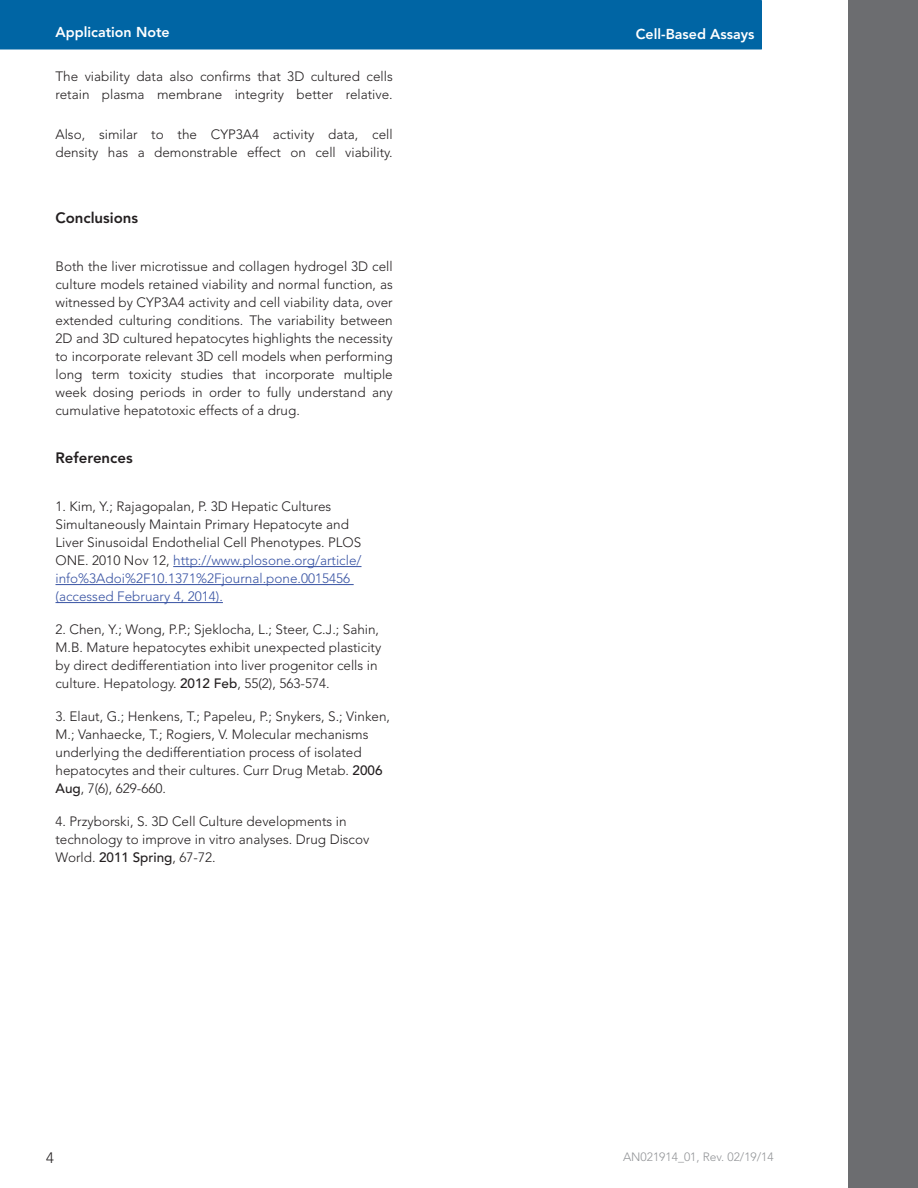
<style>
.page{position:relative;width:918px;height:1188px;background:#fff}
.page>*{position:absolute;margin:0;border:0;box-sizing:border-box;transform-origin:0 0}
.t1{font:800 15px "Avenir LT Std";color:#231f20}
.t2{font:300 15px "Avenir LT Std";color:#231f20}
.t3{font:800 14.25px "Avenir LT Std";color:#fff}
.t4{font:300 13.5px/18px "Avenir LT Std";color:#231f20}
.t5{font:300 12px "Avenir LT Std";color:#939598}
.s1{color:#3853a3}
.s2{font-weight:500}
</style>
<div class="page">
<div style="left:848px;top:0;width:70px;height:1188px;background:#6c6d70"></div>
<div style="left:0;top:0;width:762px;height:50px;background:#0065a4"></div>
<hr style="left:173px;top:566px;width:189px;height:1px;background:#3853a3">
<hr style="left:56px;top:584px;width:298px;height:1px;background:#3853a3">
<hr style="left:56px;top:602px;width:167px;height:1px;background:#3853a3">
<p class="t3" style="left:56px;top:24px;width:116px">Application Note</p>
<p class="t3" style="left:636px;top:25px;width:120px">Cell-Based Assays</p>
<p class="t4" style="left:56px;top:68px;width:339px">The viability data also confirms that 3D cultured cells retain plasma membrane integrity better relative.</p>
<p class="t4" style="left:56px;top:126px;width:339px">Also, similar to the CYP3A4 activity data, cell density has a demonstrable effect on cell viability.</p>
<p class="t1" style="left:56px;top:209px;width:84px">Conclusions</p>
<p class="t4" style="left:56px;top:258px;width:339px;text-align:justify">Both the liver microtissue and collagen hydrogel 3D cell culture models retained viability and normal function, as witnessed by CYP3A4 activity and cell viability data, over extended culturing conditions. The variability between 2D and 3D cultured hepatocytes highlights the necessity to incorporate relevant 3D cell models when performing long term toxicity studies that incorporate multiple week dosing periods in order to fully understand any cumulative hepatotoxic effects of a drug.</p>
<p class="t1" style="left:56px;top:449px;width:79px">References</p>
<p class="t4" style="left:56px;top:498px;width:308px">1. Kim, Y.; Rajagopalan, P. 3D Hepatic Cultures Simultaneously Maintain Primary Hepatocyte and Liver Sinusoidal Endothelial Cell Phenotypes. PLOS ONE. 2010 Nov 12, <span class="s1">http://www.plosone.org/article/ info%3Adoi%2F10.1371%2Fjournal.pone.0015456 (accessed February 4, 2014).</span></p>
<p class="t4" style="left:56px;top:621px;width:327px">2. Chen, Y.; Wong, P.P.; Sjeklocha, L.; Steer, C.J.; Sahin, M.B. Mature hepatocytes exhibit unexpected plasticity by direct dedifferentiation into liver progenitor cells in culture. Hepatology. <span class="s2">2012 Feb</span>, 55(2), 563-574.</p>
<p class="t4" style="left:56px;top:708px;width:336px">3. Elaut, G.; Henkens, T.; Papeleu, P.; Snykers, S.; Vinken, M.; Vanhaecke, T.; Rogiers, V. Molecular mechanisms underlying the dedifferentiation process of isolated hepatocytes and their cultures. Curr Drug Metab. <span class="s2">2006<br>Aug</span>, 7(6), 629-660.</p>
<p class="t4" style="left:56px;top:813px;width:315px">4. Przyborski, S. 3D Cell Culture developments in technology to improve in vitro analyses. Drug Discov<br>World. <span class="s2">2011 Spring</span>, 67-72.</p>
<p class="t2" style="left:46px;top:1149px;width:9px">4</p>
<p class="t5" style="left:623px;top:1150px;width:152px">AN021914_01, Rev. 02/19/14</p>
</div>
